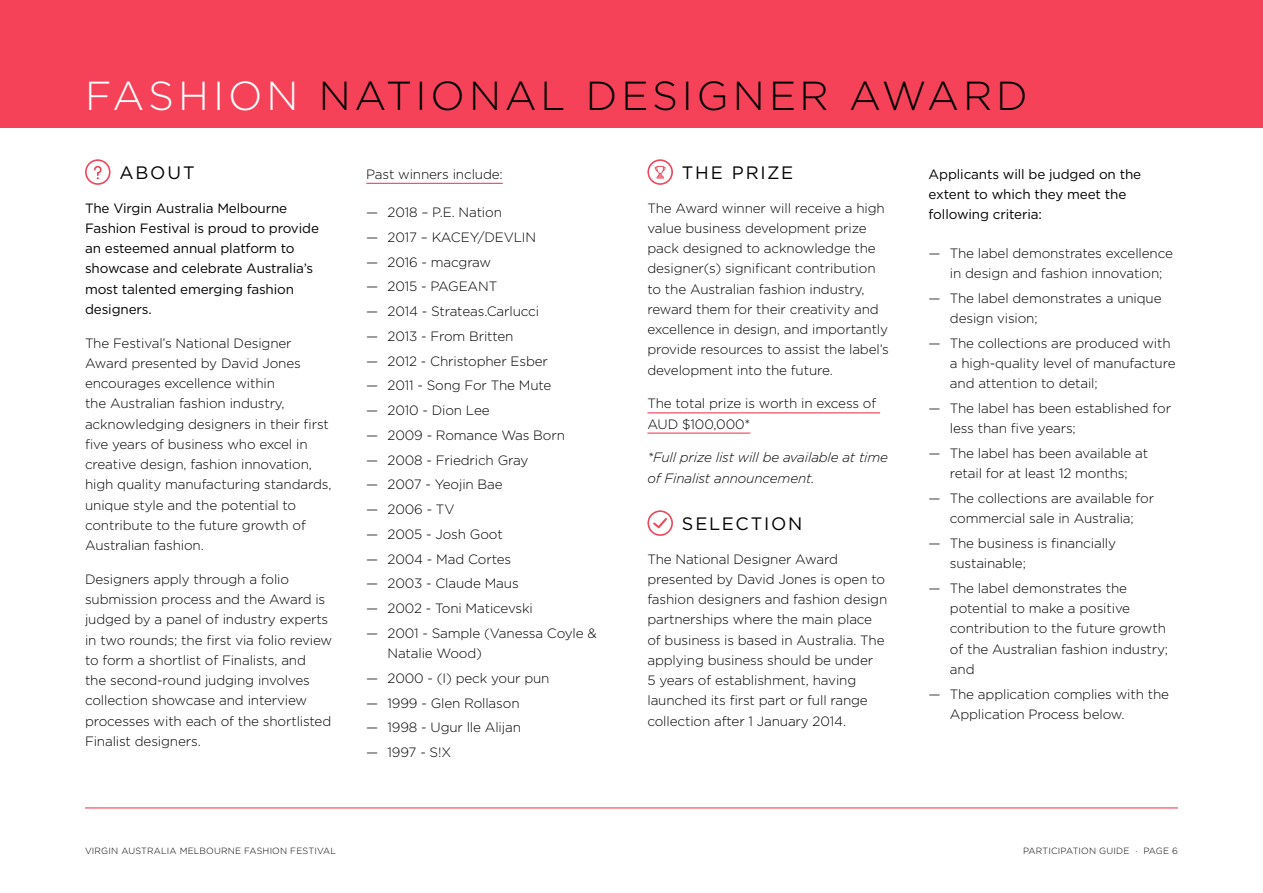
<style>
.page{position:relative;width:1263px;height:893px;background:#fff}
.page>*{position:absolute;margin:0;border:0;box-sizing:border-box;transform-origin:0 0}
.t1{font:300 40.5px "Gotham";letter-spacing:.095em;color:#000}
.t2{font:18px "Gotham";letter-spacing:.1em;color:#000}
.t3{font:300 13.5px/20.2px "Gotham";letter-spacing:-.01em;color:#000}
.t4{font:13.5px/20.2px "Gotham";letter-spacing:-.01em;color:#000}
.t5{font:italic 300 13.5px/20.2px "Gotham";letter-spacing:-.01em;color:#000}
.t6{font:300 9px "Gotham";letter-spacing:.02em;color:#000}
.s1{color:#fff}
</style>
<div class="page">
<div style="left:0;top:0;width:1263px;height:128px;background:#f54259"></div>
<svg style="left:85px;top:159px;width:26px;height:26px"></svg>
<hr style="left:366px;top:183px;width:137px;height:1px;background:#f54259">
<hr style="left:647px;top:412px;width:233px;height:1px;background:#f54259">
<hr style="left:647px;top:433px;width:103px;height:1px;background:#f54259">
<svg style="left:647px;top:159px;width:26px;height:26px"></svg>
<svg style="left:647px;top:510px;width:26px;height:26px"></svg>
<hr style="left:85px;top:807px;width:1093px;height:1px;background:#f54259">
<h1 class="t1" style="left:85px;top:70px;width:944px"><span class="s1">FASHION</span> NATIONAL DESIGNER AWARD</h1>
<h2 class="t2" style="left:120px;top:161px;width:76px">ABOUT</h2>
<p class="t4" style="left:85px;top:197px;width:235px">The Virgin Australia Melbourne<br>Fashion Festival is proud to provide an esteemed annual platform to showcase and celebrate Australia’s most talented emerging fashion designers.</p>
<p class="t3" style="left:85px;top:332px;width:248px">The Festival’s National Designer Award presented by David Jones encourages excellence within<br>the Australian fashion industry, acknowledging designers in their first five years of business who excel in creative design, fashion innovation, high quality manufacturing standards, unique style and the potential to contribute to the future growth of Australian fashion.</p>
<p class="t3" style="left:85px;top:569px;width:249px">Designers apply through a folio submission process and the Award is judged by a panel of industry experts in two rounds; the first via folio review to form a shortlist of Finalists, and<br>the second-round judging involves collection showcase and interview processes with each of the shortlisted Finalist designers.</p>
<p class="t3" style="left:366px;top:164px;width:138px">Past winners include:</p>
<p class="t3" style="left:366px;top:202px;width:137px">— 2018 – P.E. Nation</p>
<p class="t3" style="left:366px;top:227px;width:171px">— 2017 – KACEY/DEVLIN</p>
<p class="t3" style="left:366px;top:251px;width:126px">— 2016 - macgraw</p>
<p class="t3" style="left:366px;top:276px;width:133px">— 2015 - PAGEANT</p>
<p class="t3" style="left:366px;top:301px;width:174px">— 2014 - Strateas.Carlucci</p>
<p class="t3" style="left:366px;top:326px;width:149px">— 2013 - From Britten</p>
<p class="t3" style="left:366px;top:350px;width:183px">— 2012 - Christopher Esber</p>
<p class="t3" style="left:366px;top:375px;width:187px">— 2011 - Song For The Mute</p>
<p class="t3" style="left:366px;top:400px;width:125px">— 2010 - Dion Lee</p>
<p class="t3" style="left:366px;top:425px;width:200px">— 2009 - Romance Was Born</p>
<p class="t3" style="left:366px;top:449px;width:164px">— 2008 - Friedrich Gray</p>
<p class="t3" style="left:366px;top:474px;width:138px">— 2007 - Yeojin Bae</p>
<p class="t3" style="left:366px;top:499px;width:90px">— 2006 - TV</p>
<p class="t3" style="left:366px;top:524px;width:138px">— 2005 - Josh Goot</p>
<p class="t3" style="left:366px;top:548px;width:146px">— 2004 - Mad Cortes</p>
<p class="t3" style="left:366px;top:573px;width:154px">— 2003 - Claude Maus</p>
<p class="t3" style="left:366px;top:598px;width:168px">— 2002 - Toni Maticevski</p>
<p class="t3" style="left:387px;top:622px;width:211px;text-indent:-21px">— 2001 - Sample (Vanessa Coyle &amp;<br>Natalie Wood)</p>
<p class="t3" style="left:366px;top:667px;width:185px">— 2000 - (I) peck your pun</p>
<p class="t3" style="left:366px;top:692px;width:155px">— 1999 - Glen Rollason</p>
<p class="t3" style="left:366px;top:717px;width:156px">— 1998 - Ugur lle Alijan</p>
<p class="t3" style="left:366px;top:742px;width:86px">— 1997 - S!X</p>
<h2 class="t2" style="left:682px;top:161px;width:113px">THE PRIZE</h2>
<p class="t3" style="left:647px;top:197px;width:243px">The Award winner will receive a high value business development prize pack designed to acknowledge the designer(s) significant contribution to the Australian fashion industry, reward them for their creativity and excellence in design, and importantly provide resources to assist the label’s development into the future.</p>
<p class="t3" style="left:647px;top:393px;width:230px">The total prize is worth in excess of<br>AUD $100,000*</p>
<p class="t5" style="left:647px;top:447px;width:242px">*Full prize list will be available at time of Finalist announcement.</p>
<h2 class="t2" style="left:682px;top:512px;width:122px">SELECTION</h2>
<p class="t3" style="left:647px;top:548px;width:241px">The National Designer Award presented by David Jones is open to fashion designers and fashion design partnerships where the main place of business is based in Australia. The applying business should be under<br>5 years of establishment, having launched its first part or full range collection after 1 January 2014.</p>
<p class="t4" style="left:929px;top:164px;width:214px">Applicants will be judged on the extent to which they meet the following criteria:</p>
<p class="t3" style="left:950px;top:242px;width:225px;text-indent:-21px">— The label demonstrates excellence in design and fashion innovation;</p>
<p class="t3" style="left:950px;top:287px;width:213px;text-indent:-21px">— The label demonstrates a unique design vision;</p>
<p class="t3" style="left:950px;top:332px;width:227px;text-indent:-21px">— The collections are produced with a high-quality level of manufacture and attention to detail;</p>
<p class="t3" style="left:950px;top:398px;width:223px;text-indent:-21px">— The label has been established for less than five years;</p>
<p class="t3" style="left:929px;top:443px;width:221px;text-align:center">— The label has been available at retail for at least 12 months;</p>
<p class="t3" style="left:929px;top:488px;width:227px;text-align:center">— The collections are available for commercial sale in Australia;</p>
<p class="t3" style="left:950px;top:533px;width:168px;text-indent:-21px">— The business is financially sustainable;</p>
<p class="t3" style="left:950px;top:578px;width:220px;text-indent:-21px">— The label demonstrates the potential to make a positive contribution to the future growth of the Australian fashion industry; and</p>
<p class="t3" style="left:950px;top:683px;width:221px;text-indent:-21px">— The application complies with the<br>Application Process below.</p>
<p class="t6" style="left:85px;top:845px;width:252px">VIRGIN AUSTRALIA MELBOURNE FASHION FESTIVAL</p>
<p class="t6" style="left:1023px;top:845px;width:156px">PARTICIPATION GUIDE · PAGE 6</p>
</div>
